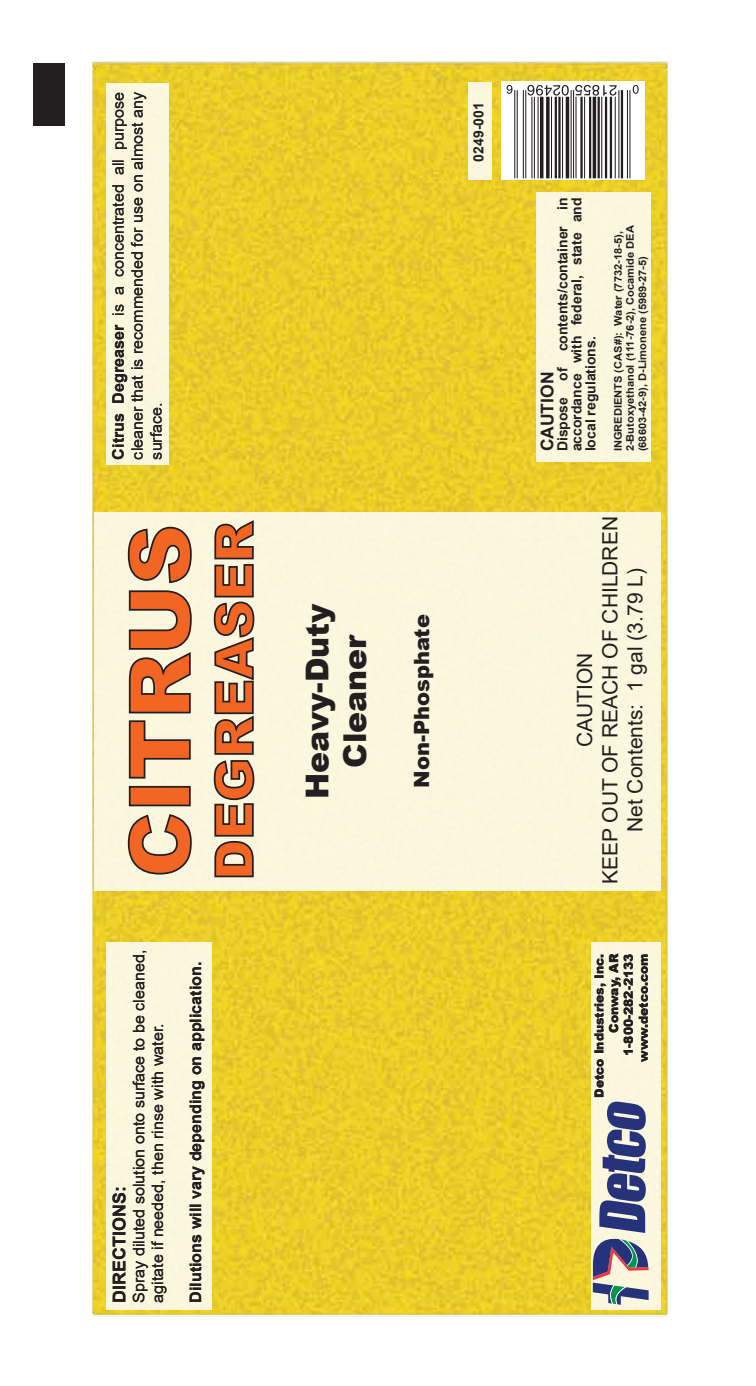
<style>
.page{position:relative;width:756px;height:1386px;background:#fff}
.page>*{position:absolute;margin:0;border:0;box-sizing:border-box;transform-origin:0 0}
.t1{font:900 84px "Arial";color:#f26522}
.t2{font:900 52.5px "Arial";color:#f26522}
.t3{font:900 31.5px/37.8px "Arial";color:#231f20;text-align:center}
.t4{font:21px/25.2px "Arial";color:#231f20;text-align:center}
.t5{font:900 21px "Arial";color:#231f20}
.t6{font:700 17.5px "Arial";color:#231f20}
.t7{font:15.75px/18.9px "Arial";color:#231f20}
.t8{font:700 15.75px "Arial";color:#231f20}
.t9{font:700 14px/14px "Arial";color:#231f20;text-align:justify}
.t10{font:900 12.25px/14.7px "Arial";color:#231f20;text-align:right}
.t11{font:700 10.5px/12.2px "Arial";color:#231f20;scale:1.06 1}
.s1{font-weight:700}
</style>
<div class="page">
<img style="left:92px;top:61px;width:576px;height:1256px">
<svg style="left:501px;top:81px;width:144px;height:99px"></svg>
<div style="left:591px;top:942px;width:70px;height:368px;background:#fbf7de"></div>
<div style="left:536px;top:192px;width:115px;height:269px;background:#fbf7de"></div>
<div style="left:94px;top:512px;width:567px;height:378px;background:#fbf7de"></div>
<div style="left:106px;top:84px;width:63px;height:381px;background:#fbf7de"></div>
<div style="left:106px;top:942px;width:106px;height:368px;background:#fbf7de"></div>
<svg style="left:127px;top:814px;width:65px;height:61px"></svg>
<div style="left:129px;top:786px;width:62px;height:20px;border:2px solid #231f20"></div>
<svg style="left:128px;top:590px;width:64px;height:189px"></svg>
<svg style="left:127px;top:526px;width:65px;height:58px"></svg>
<svg style="left:213px;top:520px;width:42px;height:358px"></svg>
<div style="left:33px;top:63px;width:32px;height:63px;background:#231f20"></div>
<svg style="left:593px;top:1102px;width:56px;height:203px"></svg>
<div style="left:468px;top:82px;width:24px;height:97px;background:#fbf7de"></div>
<hr style="left:627px;top:90px;width:1px;height:88px;background:#231f20">
<hr style="left:629px;top:90px;width:1px;height:88px;background:#231f20">
<hr style="left:621px;top:90px;width:2px;height:88px;background:#231f20">
<hr style="left:615px;top:97px;width:1px;height:81px;background:#231f20">
<hr style="left:618px;top:90px;width:1px;height:88px;background:#231f20">
<hr style="left:605px;top:97px;width:2px;height:81px;background:#231f20">
<hr style="left:610px;top:97px;width:2px;height:81px;background:#231f20">
<hr style="left:601px;top:97px;width:1px;height:81px;background:#231f20">
<hr style="left:598px;top:97px;width:2px;height:81px;background:#231f20">
<hr style="left:593px;top:97px;width:3px;height:81px;background:#231f20">
<hr style="left:589px;top:97px;width:2px;height:81px;background:#231f20">
<hr style="left:584px;top:97px;width:1px;height:81px;background:#231f20">
<hr style="left:580px;top:97px;width:3px;height:81px;background:#231f20">
<hr style="left:571px;top:90px;width:1px;height:88px;background:#231f20">
<hr style="left:573px;top:90px;width:1px;height:88px;background:#231f20">
<hr style="left:576px;top:97px;width:1px;height:81px;background:#231f20">
<hr style="left:566px;top:97px;width:3px;height:81px;background:#231f20">
<hr style="left:562px;top:97px;width:1px;height:81px;background:#231f20">
<hr style="left:555px;top:97px;width:2px;height:81px;background:#231f20">
<hr style="left:558px;top:97px;width:3px;height:81px;background:#231f20">
<hr style="left:551px;top:97px;width:1px;height:81px;background:#231f20">
<hr style="left:540px;top:97px;width:3px;height:81px;background:#231f20">
<svg style="left:546px;top:97px;width:4px;height:81px"></svg>
<hr style="left:514px;top:90px;width:1px;height:88px;background:#231f20">
<hr style="left:517px;top:90px;width:1px;height:88px;background:#231f20">
<hr style="left:523px;top:90px;width:1px;height:88px;background:#231f20">
<hr style="left:525px;top:90px;width:1px;height:88px;background:#231f20">
<hr style="left:531px;top:97px;width:1px;height:81px;background:#231f20">
<hr style="left:534px;top:97px;width:1px;height:81px;background:#231f20">
<hr style="left:538px;top:97px;width:1px;height:81px;background:#231f20">
<svg style="left:633px;top:85px;width:6px;height:9px"></svg>
<svg style="left:575px;top:85px;width:42px;height:11px"></svg>
<svg style="left:527px;top:85px;width:42px;height:11px"></svg>
<svg style="left:507px;top:85px;width:5px;height:9px"></svg>
<p class="t7" style="left:109px;top:460px;width:369px;text-align:justify;rotate:-90deg"><span class="s1">Citrus Degreaser</span> is a concentrated all purpose cleaner that is recommended for use on almost any surface.</p>
<h1 class="t1" style="left:99px;top:878px;width:355px;rotate:-90deg">CITRUS</h1>
<h2 class="t2" style="left:196px;top:880px;width:360px;rotate:-90deg">DEGREASER</h2>
<p class="t7" style="left:129px;top:1303px;width:354px;rotate:-90deg">Spray diluted solution onto surface to be cleaned, agitate if needed, then rinse with water.</p>
<p class="t8" style="left:184px;top:1303px;width:343px;rotate:-90deg">Dilutions will vary depending on application.</p>
<p class="t6" style="left:107px;top:1303px;width:118px;rotate:-90deg">DIRECTIONS:</p>
<p class="t9" style="left:472px;top:162px;width:61px;rotate:-90deg">0249-001</p>
<h3 class="t3" style="left:297px;top:799px;width:197px;rotate:-90deg">Heavy-Duty<br>Cleaner</h3>
<h3 class="t5" style="left:407px;top:788px;width:175px;rotate:-90deg">Non-Phosphate</h3>
<p class="t9" style="left:556px;top:451px;width:255px;rotate:-90deg">Dispose of contents/container in accordance with federal, state and local regulations.</p>
<p class="t6" style="left:535px;top:451px;width:81px;rotate:-90deg">CAUTION</p>
<p class="t11" style="left:612px;top:451px;width:215px;rotate:-90deg">INGREDIENTS (CAS#): Water (7732-18-5),<br>2-Butoxyethanol (111-76-2), Cocamide DEA (68603-42-9), D-Limonene (5989-27-5)</p>
<h3 class="t4" style="left:572px;top:884px;width:369px;rotate:-90deg">CAUTION<br>KEEP OUT OF REACH OF CHILDREN<br>Net Contents: 1 gal (3.79 L)</h3>
<p class="t10" style="left:591px;top:1098px;width:146px;rotate:-90deg">Detco Industries, Inc.<br>Conway, AR<br>1-800-282-2133 www.detco.com</p>
</div>
